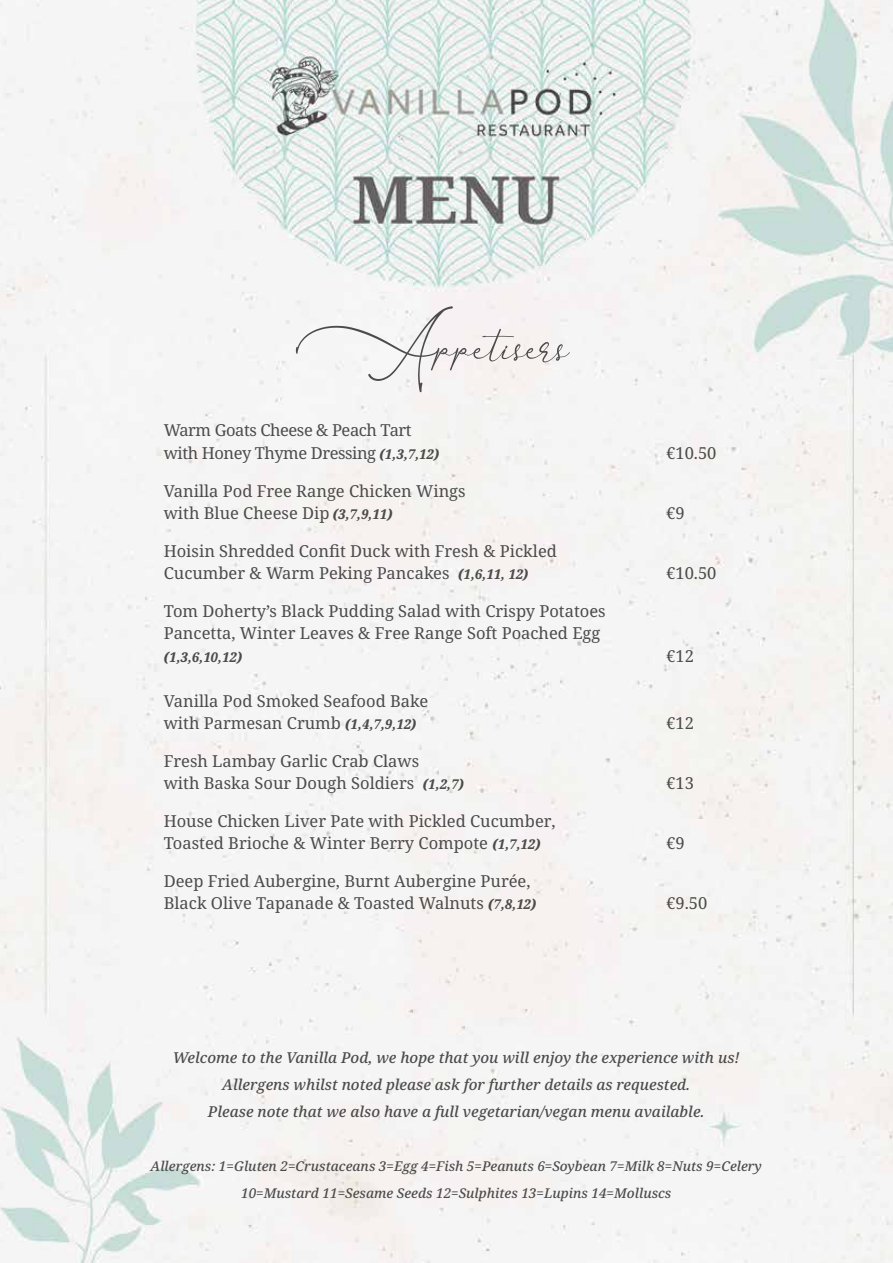
<style>
.page{position:relative;width:893px;height:1263px;background:#fff}
.page>*{position:absolute;margin:0;border:0;box-sizing:border-box;transform-origin:0 0}
.t1{font:54px "Asmelina Harley";color:#4b4b4b}
.t2{font:16.5px/22.5px "Noto Serif";color:#4b4b4b}
.t3{font:16.5px/22.5px "Noto Serif";letter-spacing:-.025em;color:#4b4b4b}
.t4{font:italic 500 15px/27px "Noto Serif";color:#4b4b4b;text-align:center}
.t5{font:italic 500 13.5px/27px "Noto Serif";color:#4b4b4b;text-align:center}
.t6{font:italic 800 semi-condensed 13.5px "Noto Serif";color:#4b4b4b}
.s1{font-weight:800;font-style:italic;font-stretch:semi-condensed;font-size:13.5px}
</style>
<div class="page">
<img style="left:0;top:0;width:893px;height:1263px">
<h1 class="t1" style="left:297px;top:318px;width:274px">Appetisers</h1>
<p class="t3" style="left:164px;top:420px;width:277px">Warm Goats Cheese &amp; Peach Tart with Honey Thyme Dressing <span class="s1">(1,3,7,12)</span></p>
<p class="t2" style="left:164px;top:480px;width:303px">Vanilla Pod Free Range Chicken Wings with Blue Cheese Dip <span class="s1">(3,7,9,11)</span></p>
<p class="t2" style="left:164px;top:540px;width:395px">Hoisin Shredded Confit Duck with Fresh &amp; Pickled<br>Cucumber &amp; Warm Peking Pancakes <span class="s1">(1,6,11, 12)</span></p>
<p class="t2" style="left:666px;top:442px;width:52px">€10.50</p>
<p class="t2" style="left:666px;top:502px;width:20px">€9</p>
<p class="t2" style="left:666px;top:562px;width:52px">€10.50</p>
<p class="t2" style="left:164px;top:600px;width:443px">Tom Doherty’s Black Pudding Salad with Crispy Potatoes<br>Pancetta, Winter Leaves &amp; Free Range Soft Poached Egg</p>
<p class="t6" style="left:164px;top:647px;width:80px">(1,3,6,10,12)</p>
<p class="t2" style="left:666px;top:645px;width:29px">€12</p>
<p class="t2" style="left:164px;top:690px;width:266px">Vanilla Pod Smoked Seafood Bake with Parmesan Crumb <span class="s1">(1,4,7,9,12)</span></p>
<p class="t2" style="left:666px;top:712px;width:29px">€12</p>
<p class="t2" style="left:164px;top:750px;width:301px">Fresh Lambay Garlic Crab Claws<br>with Baska Sour Dough Soldiers <span class="s1">(1,2,7)</span></p>
<p class="t2" style="left:164px;top:810px;width:394px">House Chicken Liver Pate with Pickled Cucumber,<br>Toasted Brioche &amp; Winter Berry Compote <span class="s1">(1,7,12)</span></p>
<p class="t2" style="left:164px;top:870px;width:374px">Deep Fried Aubergine, Burnt Aubergine Purée,<br>Black Olive Tapanade &amp; Toasted Walnuts <span class="s1">(7,8,12)</span></p>
<p class="t2" style="left:666px;top:772px;width:29px">€13</p>
<p class="t2" style="left:666px;top:832px;width:20px">€9</p>
<p class="t2" style="left:666px;top:892px;width:43px">€9.50</p>
<p class="t4" style="left:173px;top:1044px;width:569px">Welcome to the Vanilla Pod, we hope that you will enjoy the experience with us!<br>Allergens whilst noted please ask for further details as requested.<br>Please note that we also have a full vegetarian/vegan menu available.</p>
<p class="t5" style="left:151px;top:1153px;width:613px">Allergens: 1=Gluten 2=Crustaceans 3=Egg 4=Fish 5=Peanuts 6=Soybean 7=Milk 8=Nuts 9=Celery<br>10=Mustard 11=Sesame Seeds 12=Sulphites 13=Lupins 14=Molluscs</p>
</div>
